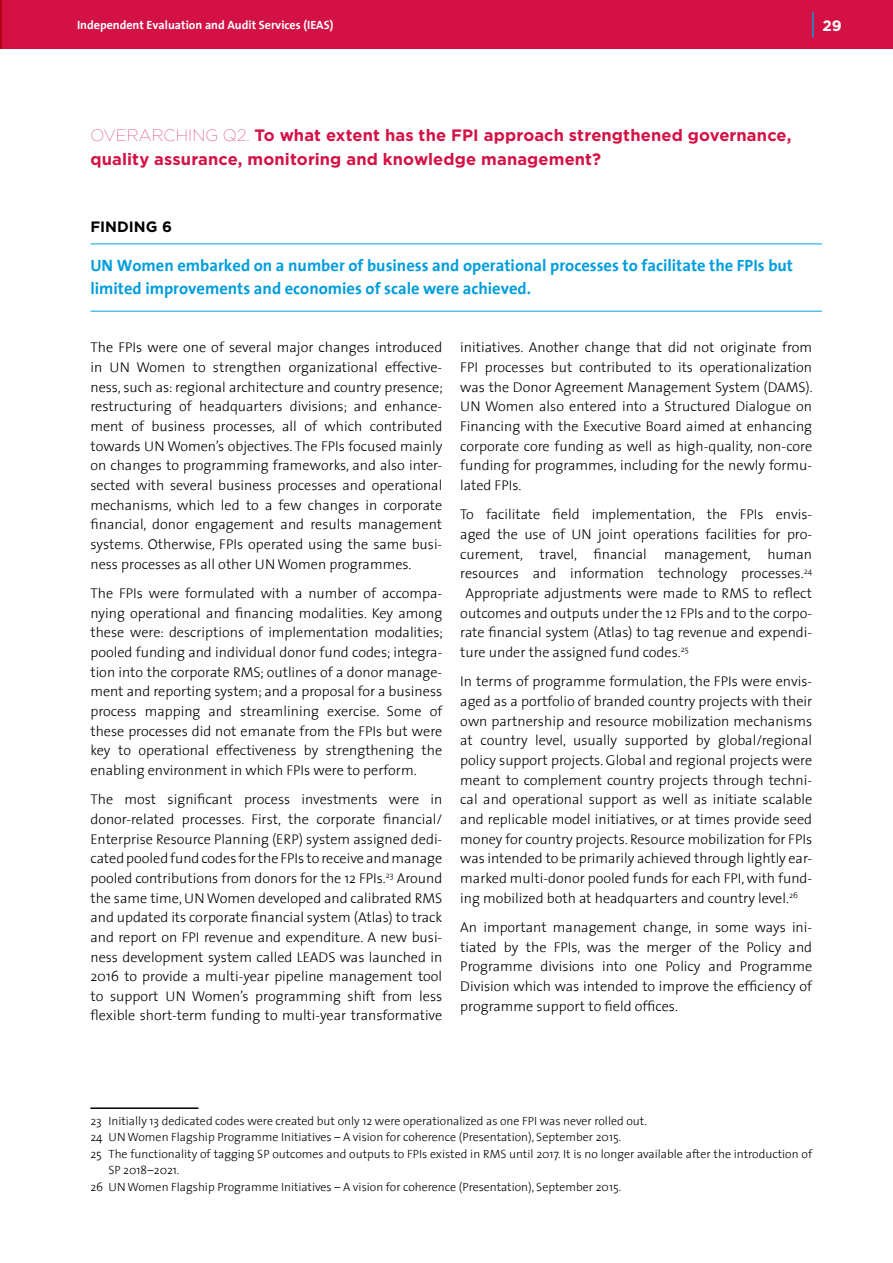
<style>
.page{position:relative;width:893px;height:1263px;background:#fff}
.page>*{position:absolute;margin:0;border:0;box-sizing:border-box;transform-origin:0 0}
.t1{font:700 16.5px/22.5px "The Sans";color:#009ddc}
.t2{font:700 16.5px/24px "Gotham";letter-spacing:.005em;color:#d31145}
.t3{font:700 15px "Gotham";color:#000}
.t4{font:700 15px "Gotham";color:#fff}
.t5{font:300 14.25px/19.6px "The Sans";color:#000;text-align:justify}
.t6{font:300 12px "The Sans";color:#000}
.t7{font:700 12px "The Sans";color:#fff}
.s1{font-weight:100}
</style>
<div class="page">
<div style="left:0;top:1px;width:893px;height:48px;background:#d31145"></div>
<hr style="left:812px;top:12px;width:2px;height:25px;background:#009ddc">
<hr style="left:90px;top:1107px;width:108px;height:2px;background:#000">
<hr style="left:90px;top:243px;width:732px;height:1px;background:#009ddc">
<hr style="left:90px;top:311px;width:732px;height:1px;background:#009ddc">
<p class="t7" style="left:77px;top:15px;width:258px">Independent Evaluation and Audit Services (IEAS)</p>
<p class="t4" style="left:823px;top:16px;width:21px">29</p>
<p class="t2" style="left:90px;top:123px;width:703px"><span class="s1">OVERARCHING Q2.</span> To what extent has the FPI approach strengthened governance, quality assurance, monitoring and knowledge management?</p>
<p class="t3" style="left:90px;top:216px;width:83px">FINDING 6</p>
<p class="t1" style="left:90px;top:254px;width:704px">UN Women embarked on a number of business and operational processes to facilitate the FPIs but limited improvements and economies of scale were achieved.</p>
<p class="t5" style="left:90px;top:337px;width:354px">The FPIs were one of several major changes introduced in UN Women to strengthen organizational effective&shy;ness, such as: regional architecture and country presence; restructuring of headquarters divisions; and enhance&shy;ment of business processes, all of which contributed towards UN Women’s objectives. The FPIs focused mainly on changes to programming frameworks, and also inter&shy;sected with several business processes and operational mechanisms, which led to a few changes in corporate financial, donor engagement and results management systems. Otherwise, FPIs operated using the same busi&shy;ness processes as all other UN Women programmes.</p>
<p class="t5" style="left:90px;top:583px;width:354px">The FPIs were formulated with a number of accompa&shy;nying operational and financing modalities. Key among these were: descriptions of implementation modalities; pooled funding and individual donor fund codes; integra&shy;tion into the corporate RMS; outlines of a donor manage&shy;ment and reporting system; and a proposal for a business process mapping and streamlining exercise. Some of these processes did not emanate from the FPIs but were key to operational effectiveness by strengthening the enabling environment in which FPIs were to perform.</p>
<p class="t5" style="left:90px;top:789px;width:353px">The most significant process investments were in donor-related processes. First, the corporate financial/ Enterprise Resource Planning (ERP) system assigned dedi&shy;cated pooled fund codes for the FPIs to receive and manage pooled contributions from donors for the 12 FPIs.<sup>23</sup> Around the same time, UN Women developed and calibrated RMS and updated its corporate financial system (Atlas) to track and report on FPI revenue and expenditure. A new busi&shy;ness development system called LEADS was launched in 2016 to provide a multi-year pipeline management tool to support UN Women’s programming shift from less flexible short-term funding to multi-year transformative</p>
<p class="t5" style="left:460px;top:337px;width:354px">initiatives. Another change that did not originate from FPI processes but contributed to its operationalization was the Donor Agreement Management System (DAMS).<br>UN Women also entered into a Structured Dialogue on Financing with the Executive Board aimed at enhancing corporate core funding as well as high-quality, non-core funding for programmes, including for the newly formu&shy;lated FPIs.</p>
<p class="t5" style="left:460px;top:504px;width:353px">To facilitate field implementation, the FPIs envis-</p>
<p class="t5" style="left:460px;top:524px;width:353px">aged the use of UN joint operations facilities for pro-</p>
<p class="t5" style="left:460px;top:544px;width:353px">curement, travel, financial management, human</p>
<p class="t5" style="left:460px;top:563px;width:353px">resources and information technology processes.<sup>24</sup></p>
<p class="t5" style="left:465px;top:583px;width:348px">Appropriate adjustments were made to RMS to reflect</p>
<p class="t5" style="left:460px;top:602px;width:353px">outcomes and outputs under the 12 FPIs and to the corpo-</p>
<p class="t5" style="left:460px;top:622px;width:353px">rate financial system (Atlas) to tag revenue and expendi-</p>
<p class="t5" style="left:460px;top:642px;width:230px">ture under the assigned fund codes.<sup>25</sup></p>
<p class="t5" style="left:460px;top:671px;width:353px">In terms of programme formulation, the FPIs were envis&shy;aged as a portfolio of branded country projects with their own partnership and resource mobilization mechanisms at country level, usually supported by global/regional policy support projects. Global and regional projects were meant to complement country projects through techni&shy;cal and operational support as well as initiate scalable and replicable model initiatives, or at times provide seed money for country projects. Resource mobilization for FPIs was intended to be primarily achieved through lightly ear&shy;marked multi-donor pooled funds for each FPI, with fund&shy;ing mobilized both at headquarters and country level.<sup>26</sup></p>
<p class="t5" style="left:460px;top:917px;width:353px">An important management change, in some ways ini&shy;tiated by the FPIs, was the merger of the Policy and Programme divisions into one Policy and Programme Division which was intended to improve the efficiency of programme support to field offices.</p>
<p class="t6" style="left:90px;top:1111px;width:558px">23 Initially 13 dedicated codes were created but only 12 were operationalized as one FPI was never rolled out.</p>
<p class="t6" style="left:90px;top:1127px;width:532px">24 UN Women Flagship Programme Initiatives – A vision for coherence (Presentation), September 2015.</p>
<p class="t6" style="left:90px;top:1144px;width:723px">25 The functionality of tagging SP outcomes and outputs to FPIs existed in RMS until 2017. It is no longer available after the introduction of</p>
<p class="t6" style="left:108px;top:1160px;width:72px">SP 2018–2021.</p>
<p class="t6" style="left:90px;top:1177px;width:532px">26 UN Women Flagship Programme Initiatives – A vision for coherence (Presentation), September 2015.</p>
</div>
